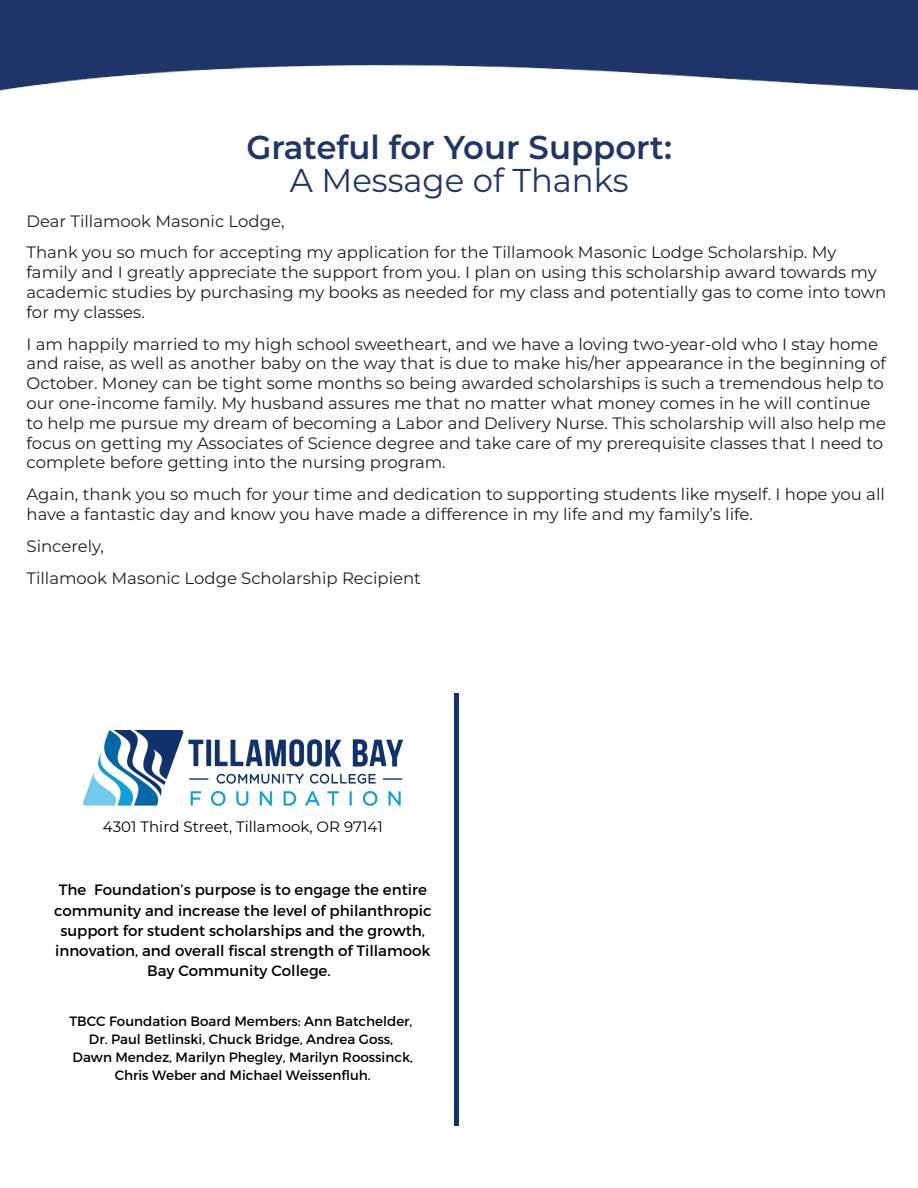
<style>
.page{position:relative;width:918px;height:1188px;background:#fff}
.page>*{position:absolute;margin:0;border:0;box-sizing:border-box;transform-origin:0 0}
.t1{font:600 33px "Montserrat";color:#20356a}
.t2{font:33px "Montserrat";color:#20356a}
.t3{font:16.5px/19.8px "Montserrat";color:#231f20}
.t4{font:15px/20.2px "Montserrat";color:#000;text-align:center}
.t5{font:13.5px/18px "Montserrat";color:#000;text-align:center}
</style>
<div class="page">
<img style="left:0;top:0;width:918px;height:91px">
<img style="left:84px;top:730px;width:318px;height:76px">
<div style="left:454px;top:694px;width:5px;height:432px;background:#12326e"></div>
<p class="t1" style="left:247px;top:124px;width:427px">Grateful for Your Support:</p>
<p class="t2" style="left:290px;top:157px;width:340px">A Message of Thanks</p>
<p class="t3" style="left:27px;top:210px;width:259px">Dear Tillamook Masonic Lodge,</p>
<p class="t3" style="left:27px;top:242px;width:861px">Thank you so much for accepting my application for the Tillamook Masonic Lodge Scholarship. My family and I greatly appreciate the support from you. I plan on using this scholarship award towards my academic studies by purchasing my books as needed for my class and potentially gas to come into town for my classes.</p>
<p class="t3" style="left:27px;top:333px;width:861px">I am happily married to my high school sweetheart, and we have a loving two-year-old who I stay home and raise, as well as another baby on the way that is due to make his/her appearance in the beginning of October. Money can be tight some months so being awarded scholarships is such a tremendous help to our one-income family. My husband assures me that no matter what money comes in he will continue to help me pursue my dream of becoming a Labor and Delivery Nurse. This scholarship will also help me focus on getting my Associates of Science degree and take care of my prerequisite classes that I need to complete before getting into the nursing program.</p>
<p class="t3" style="left:27px;top:484px;width:860px">Again, thank you so much for your time and dedication to supporting students like myself. I hope you all have a fantastic day and know you have made a difference in my life and my family’s life.</p>
<p class="t3" style="left:27px;top:535px;width:79px">Sincerely,</p>
<p class="t3" style="left:27px;top:567px;width:396px">Tillamook Masonic Lodge Scholarship Recipient</p>
<p class="t4" style="left:103px;top:816px;width:281px">4301 Third Street, Tillamook, OR 97141</p>
<p class="t4" style="left:54px;top:880px;width:379px">The Foundation’s purpose is to engage the entire community and increase the level of philanthropic support for student scholarships and the growth, innovation, and overall fiscal strength of Tillamook Bay Community College.</p>
<p class="t5" style="left:70px;top:1012px;width:345px">TBCC Foundation Board Members: Ann Batchelder, Dr. Paul Betlinski, Chuck Bridge, Andrea Goss, Dawn Mendez, Marilyn Phegley, Marilyn Roossinck, Chris Weber and Michael Weissenfluh.</p>
</div>
